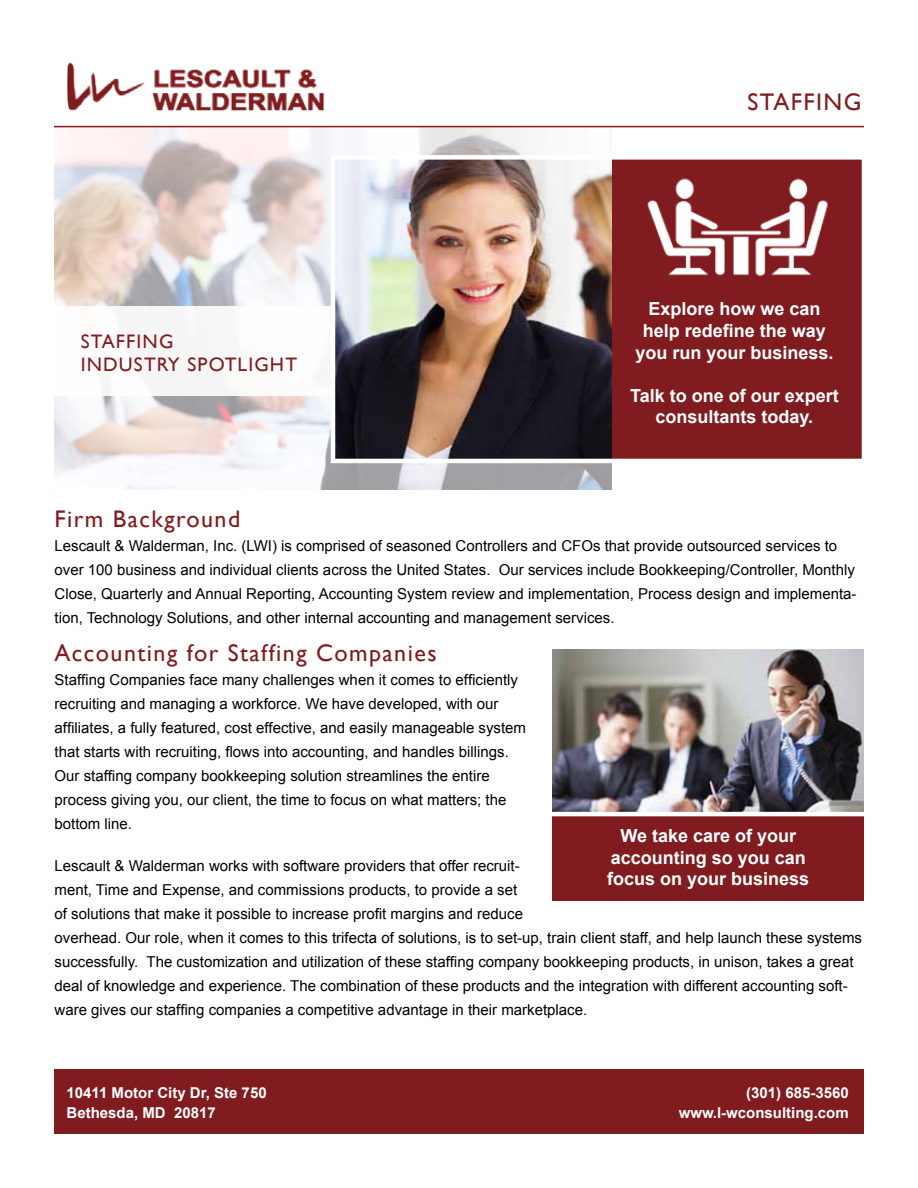
<style>
.page{position:relative;width:918px;height:1188px;background:#fff}
.page>*{position:absolute;margin:0;border:0;box-sizing:border-box;transform-origin:0 0}
.t1{font:24px "Gill Sans";letter-spacing:.06em;color:#801c1f}
.t2{font:19.5px/23.4px "Gill Sans";letter-spacing:.06em;color:#801c1f}
.t3{font:700 18px/21.6px "Arial";color:#fff;text-align:center}
.t4{font:15px/24px "Arial";color:#000}
.t5{font:700 15px "Arial";color:#fff}
</style>
<div class="page">
<div style="left:54px;top:1069px;width:810px;height:65px;background:#801c1f"></div>
<svg style="left:54px;top:125px;width:572px;height:365px"></svg>
<div style="left:333px;top:157px;width:531px;height:305px;background:#801c1f"></div>
<img style="left:336px;top:160px;width:276px;height:298px">
<div style="left:331px;top:155px;width:535px;height:308px;border:4px solid #fff"></div>
<div style="left:54px;top:306px;width:281px;height:90px;background:#fff"></div>
<img style="left:67px;top:62px;width:258px;height:49px">
<hr style="left:54px;top:126px;width:810px;height:1px;background:#801c1f">
<div style="left:553px;top:755px;width:311px;height:145px;background:#801c1f"></div>
<img style="left:553px;top:649px;width:311px;height:163px">
<hr style="left:538px;top:812px;width:335px;height:4px;background:#fff">
<img style="left:647px;top:178px;width:181px;height:98px">
<h2 class="t2" style="left:81px;top:330px;width:218px">STAFFING<br>INDUSTRY SPOTLIGHT</h2>
<h1 class="t1" style="left:747px;top:88px;width:116px">STAFFING</h1>
<p class="t3" style="left:635px;top:298px;width:200px">Explore how we can help redefine the way you run your business.</p>
<p class="t3" style="left:630px;top:385px;width:210px">Talk to one of our expert consultants today.</p>
<h1 class="t1" style="left:55px;top:505px;width:187px">Firm Background</h1>
<p class="t4" style="left:55px;top:534px;width:804px">Lescault &amp; Walderman, Inc. (LWI) is comprised of seasoned Controllers and CFOs that provide outsourced services to over 100 business and individual clients across the United States. Our services include Bookkeeping/Controller, Monthly Close, Quarterly and Annual Reporting, Accounting System review and implementation, Process design and implementa&shy;tion, Technology Solutions, and other internal accounting and management services.</p>
<h1 class="t1" style="left:55px;top:639px;width:384px">Accounting for Staffing Companies</h1>
<p class="t4" style="left:55px;top:667px;width:473px">Staffing Companies face many challenges when it comes to efficiently recruiting and managing a workforce. We have developed, with our affiliates, a fully featured, cost effective, and easily manageable system that starts with recruiting, flows into accounting, and handles billings.<br>Our staffing company bookkeeping solution streamlines the entire process giving you, our client, the time to focus on what matters; the bottom line.</p>
<p class="t4" style="left:55px;top:853px;width:809px">Lescault &amp; Walderman works with software providers that offer recruit-<br>ment, Time and Expense, and commissions products, to provide a set<br>of solutions that make it possible to increase profit margins and reduce<br>overhead. Our role, when it comes to this trifecta of solutions, is to set-up, train client staff, and help launch these systems successfully. The customization and utilization of these staffing company bookkeeping products, in unison, takes a great deal of knowledge and experience. The combination of these products and the integration with different accounting soft&shy;ware gives our staffing companies a competitive advantage in their marketplace.</p>
<p class="t3" style="left:607px;top:825px;width:204px">We take care of your accounting so you can focus on your business</p>
<p class="t5" style="left:67px;top:1083px;width:202px">10411 Motor City Dr, Ste 750</p>
<p class="t5" style="left:746px;top:1083px;width:104px">(301) 685-3560</p>
<p class="t5" style="left:67px;top:1102px;width:151px">Bethesda, MD 20817</p>
<p class="t5" style="left:679px;top:1102px;width:172px">www.l-wconsulting.com</p>
</div>
